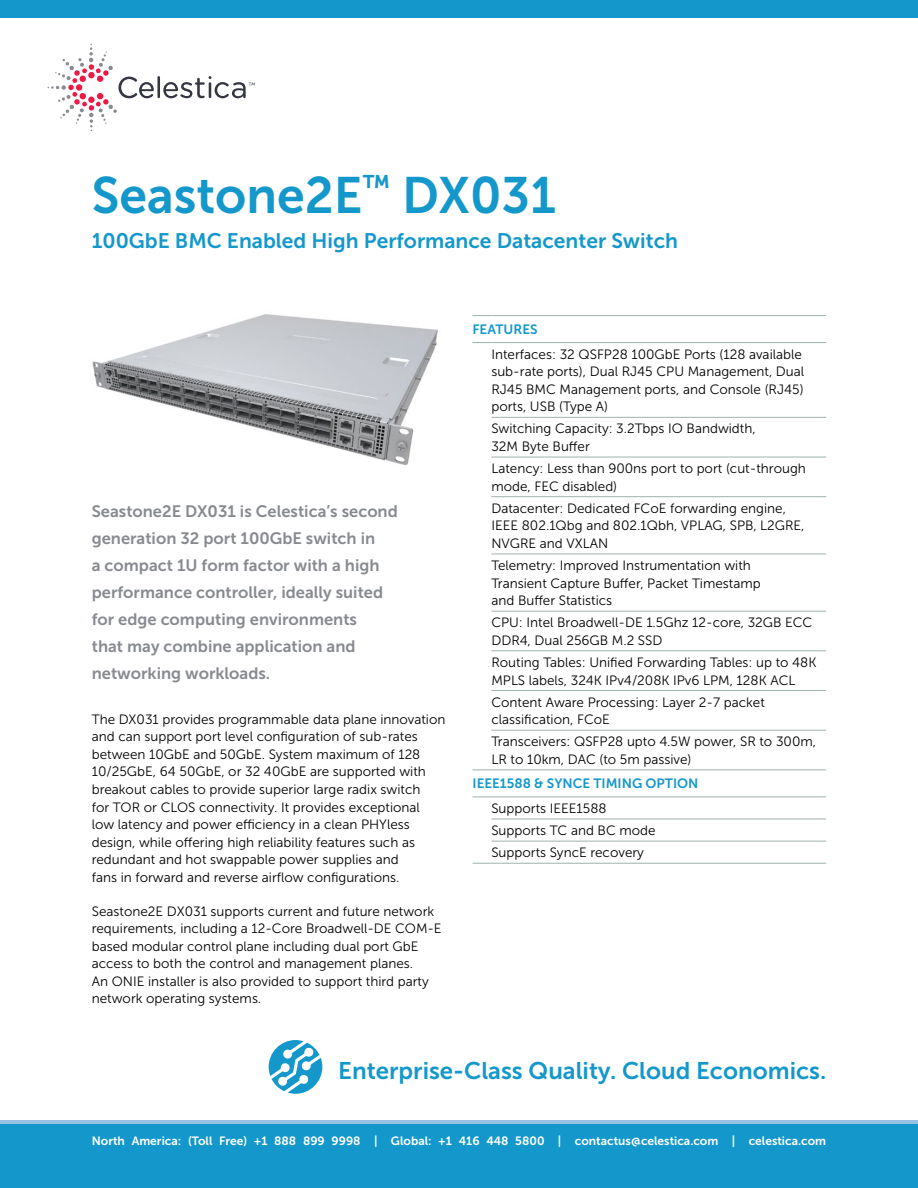
<style>
.page{position:relative;width:918px;height:1188px;background:#fff}
.page>*{position:absolute;margin:0;border:0;box-sizing:border-box;transform-origin:0 0}
.product_name{font:51px "Museo Sans 700";color:#1498cb}
.footer_tagline{font:24px "Museo Sans 700";color:#1498cb}
.product_descriptor{font:21px "Museo Sans 700";color:#1498cb}
.intro{font:16.5px/27px "Museo Sans 700";color:#878a8f}
.specs_-_body{font:13.5px/17.5px "Museo Sans 300";color:#000}
.body{font:13.5px/17.5px "Museo Sans 300";color:#000}
.specs_heading{font:13.5px "Museo Sans 700";color:#1498cb}
.footer_contact{font:12px "Museo Sans 700";color:#fff}
</style>
<div class="page">
<svg style="left:0;top:1120px;width:918px;height:5px;background:#7db9dc"></svg>
<div style="left:0;top:1125px;width:918px;height:63px;background:#1498cb"></div>
<div style="left:0;top:0;width:918px;height:17px;background:#1498cb"></div>
<svg style="left:269px;top:1040px;width:53px;height:54px"></svg>
<img style="left:92px;top:314px;width:346px;height:152px">
<hr style="left:491px;top:690px;width:335px;height:1px;background:#9fb1ac">
<hr style="left:491px;top:342px;width:335px;height:1px;background:#9fb1ac">
<hr style="left:491px;top:417px;width:335px;height:1px;background:#9fb1ac">
<hr style="left:491px;top:457px;width:335px;height:1px;background:#9fb1ac">
<hr style="left:491px;top:496px;width:335px;height:1px;background:#9fb1ac">
<hr style="left:491px;top:554px;width:335px;height:1px;background:#9fb1ac">
<hr style="left:491px;top:611px;width:335px;height:1px;background:#9fb1ac">
<hr style="left:491px;top:651px;width:335px;height:1px;background:#9fb1ac">
<hr style="left:491px;top:819px;width:335px;height:1px;background:#9fb1ac">
<hr style="left:491px;top:841px;width:335px;height:1px;background:#9fb1ac">
<svg style="left:472px;top:315px;width:19px;height:1px"></svg>
<hr style="left:491px;top:315px;width:335px;height:1px;background:#9fb1ac">
<svg style="left:472px;top:342px;width:19px;height:1px"></svg>
<svg style="left:472px;top:863px;width:19px;height:1px"></svg>
<hr style="left:491px;top:863px;width:335px;height:1px;background:#9fb1ac">
<hr style="left:491px;top:730px;width:335px;height:1px;background:#9fb1ac">
<svg style="left:472px;top:770px;width:19px;height:1px"></svg>
<hr style="left:491px;top:770px;width:335px;height:1px;background:#9fb1ac">
<svg style="left:472px;top:797px;width:19px;height:1px"></svg>
<hr style="left:491px;top:797px;width:335px;height:1px;background:#9fb1ac">
<hr style="left:157px;top:76px;width:3px;height:22px;background:#343741">
<svg style="left:48px;top:44px;width:106px;height:87px"></svg>
<svg style="left:163px;top:76px;width:92px;height:22px"></svg>
<p class="product_name" style="left:92px;top:167px;width:466px">Seastone2E<sup>™</sup> DX031</p>
<p class="product_descriptor" style="left:92px;top:229px;width:588px">100GbE BMC Enabled High Performance Datacenter Switch</p>
<p class="intro" style="left:92px;top:498px;width:308px">Seastone2E DX031 is Celestica’s second generation 32 port 100GbE switch in<br>a compact 1U form factor with a high performance controller, ideally suited for edge computing environments<br>that may combine application and networking workloads.</p>
<p class="body" style="left:92px;top:711px;width:355px">The DX031 provides programmable data plane innovation and can support port level configuration of sub-rates between 10GbE and 50GbE. System maximum of 128<br>10/25GbE, 64 50GbE, or 32 40GbE are supported with breakout cables to provide superior large radix switch<br>for TOR or CLOS connectivity. It provides exceptional low latency and power efficiency in a clean PHYless design, while offering high reliability features such as redundant and hot swappable power supplies and<br>fans in forward and reverse airflow configurations.</p>
<p class="body" style="left:92px;top:902px;width:351px">Seastone2E DX031 supports current and future network requirements, including a 12-Core Broadwell-DE COM-E based modular control plane including dual port GbE access to both the control and management planes.<br>An ONIE installer is also provided to support third party network operating systems.</p>
<p class="specs_heading" style="left:472px;top:322px;width:67px">FEATURES</p>
<p class="specs_-_body" style="left:491px;top:345px;width:314px">Interfaces: 32 QSFP28 100GbE Ports (128 available sub-rate ports), Dual RJ45 CPU Management, Dual RJ45 BMC Management ports, and Console (RJ45) ports, USB (Type A)</p>
<p class="specs_-_body" style="left:491px;top:420px;width:266px">Switching Capacity: 3.2Tbps IO Bandwidth,<br>32M Byte Buffer</p>
<p class="specs_-_body" style="left:491px;top:460px;width:316px">Latency: Less than 900ns port to port (cut-through mode, FEC disabled)</p>
<p class="specs_-_body" style="left:491px;top:500px;width:315px">Datacenter: Dedicated FCoE forwarding engine,<br>IEEE 802.1Qbg and 802.1Qbh, VPLAG, SPB, L2GRE,<br>NVGRE and VXLAN</p>
<p class="specs_-_body" style="left:491px;top:557px;width:271px">Telemetry: Improved Instrumentation with<br>Transient Capture Buffer, Packet Timestamp and Buffer Statistics</p>
<p class="specs_-_body" style="left:491px;top:614px;width:323px">CPU: Intel Broadwell-DE 1.5Ghz 12-core, 32GB ECC<br>DDR4, Dual 256GB M.2 SSD</p>
<p class="specs_-_body" style="left:491px;top:654px;width:327px">Routing Tables: Unified Forwarding Tables: up to 48K<br>MPLS labels, 324K IPv4/208K IPv6 LPM, 128K ACL</p>
<p class="specs_-_body" style="left:491px;top:693px;width:275px">Content Aware Processing: Layer 2-7 packet classification, FCoE</p>
<p class="specs_-_body" style="left:491px;top:733px;width:326px">Transceivers: QSFP28 upto 4.5W power, SR to 300m,<br>LR to 10km, DAC (to 5m passive)</p>
<p class="specs_heading" style="left:472px;top:776px;width:228px">IEEE1588 &amp; SYNCE TIMING OPTION</p>
<p class="specs_-_body" style="left:491px;top:800px;width:117px">Supports IEEE1588</p>
<p class="specs_-_body" style="left:491px;top:822px;width:166px">Supports TC and BC mode</p>
<p class="specs_-_body" style="left:491px;top:844px;width:154px">Supports SyncE recovery</p>
<p class="footer_tagline" style="left:338px;top:1057px;width:489px">Enterprise-Class Quality. Cloud Economics.</p>
<p class="footer_contact" style="left:92px;top:1134px;width:736px">North America: (Toll Free) +1 888 899 9998 | Global: +1 416 448 5800 | contactus@celestica.com | celestica.com</p>
</div>
